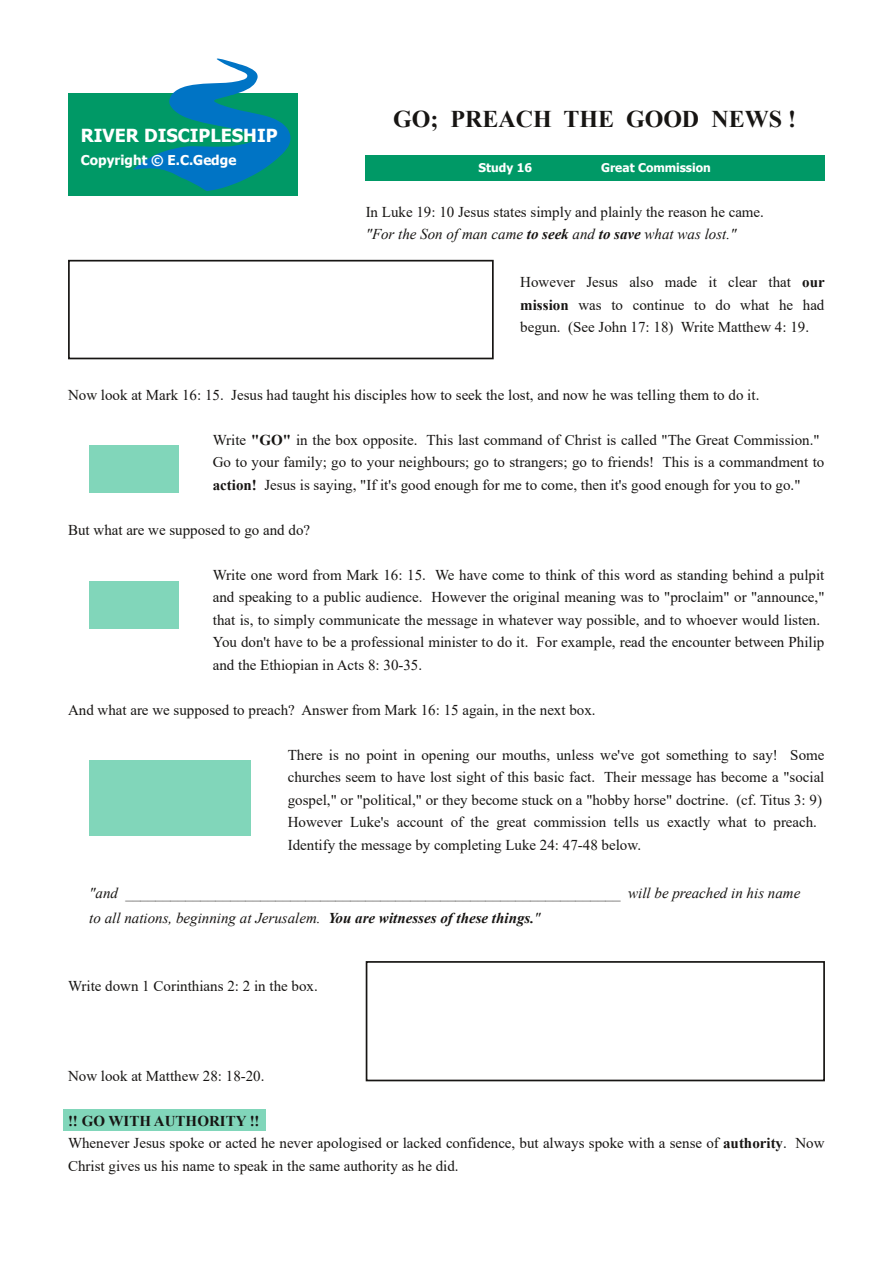
<style>
.page{position:relative;width:893px;height:1263px;background:#fff}
.page>*{position:absolute;margin:0;border:0;box-sizing:border-box;transform-origin:0 0}
.t1{font:700 24px "Times New Roman";letter-spacing:.005em;color:#171513}
.t2{font:700 18px "Tahoma";color:#fff}
.t3{font:15px/22.5px "Times New Roman";color:#171513}
.t4{font:italic 15px/25.5px "Times New Roman";color:#171513}
.t5{font:700 13.5px "Tahoma";letter-spacing:.005em;color:#fff}
.t6{font:700 12px "Tahoma";color:#fff}
.s1{font-style:italic}
.s2{font-weight:700;font-style:italic}
.s3{font-weight:700}
</style>
<div class="page">
<div style="left:366px;top:155px;width:459px;height:25px;background:#096"></div>
<div style="left:68px;top:94px;width:230px;height:102px;background:#096"></div>
<svg style="left:133px;top:59px;width:157px;height:132px"></svg>
<div style="left:64px;top:1110px;width:202px;height:21px;background:#81d6ba"></div>
<div style="left:89px;top:445px;width:90px;height:47px;background:#81d6ba"></div>
<div style="left:68px;top:260px;width:426px;height:99px;border:2px solid #171513"></div>
<div style="left:89px;top:581px;width:90px;height:48px;background:#81d6ba"></div>
<div style="left:89px;top:760px;width:161px;height:75px;background:#81d6ba"></div>
<div style="left:366px;top:961px;width:459px;height:120px;border:2px solid #171513"></div>
<p class="t2" style="left:81px;top:124px;width:198px">RIVER DISCIPLESHIP</p>
<p class="t5" style="left:81px;top:151px;width:157px">Copyright © E.C.Gedge</p>
<h1 class="t1" style="left:393px;top:105px;width:404px">GO; PREACH THE GOOD NEWS !</h1>
<p class="t6" style="left:479px;top:160px;width:55px">Study 16</p>
<p class="t6" style="left:601px;top:160px;width:111px">Great Commission</p>
<p class="t3" style="left:366px;top:201px;width:400px">In Luke 19: 10 Jesus states simply and plainly the reason he came. <span class="s1">"For the Son of man came</span> <span class="s2">to seek</span> <span class="s1">and</span> <span class="s2">to save</span> <span class="s1">what was lost."</span></p>
<p class="t3" style="left:520px;top:271px;width:306px;text-align:justify">However Jesus also made it clear that <span class="s3">our mission</span> was to continue to do what he had begun. (See John 17: 18) Write Matthew 4: 19.</p>
<p class="t3" style="left:68px;top:383px;width:693px">Now look at Mark 16: 15. Jesus had taught his disciples how to seek the lost, and now he was telling them to do it.</p>
<p class="t3" style="left:213px;top:428px;width:613px">Write <span class="s3">"GO"</span> in the box opposite. This last command of Christ is called "The Great Commission."<br>Go to your family; go to your neighbours; go to strangers; go to friends! This is a commandment to <span class="s3">action!</span> Jesus is saying, "If it's good enough for me to come, then it's good enough for you to go."</p>
<p class="t3" style="left:68px;top:518px;width:244px">But what are we supposed to go and do?</p>
<p class="t3" style="left:213px;top:563px;width:613px">Write one word from Mark 16: 15. We have come to think of this word as standing behind a pulpit and speaking to a public audience. However the original meaning was to "proclaim" or "announce," that is, to simply communicate the message in whatever way possible, and to whoever would listen.<br>You don't have to be a professional minister to do it. For example, read the encounter between Philip and the Ethiopian in Acts 8: 30-35.</p>
<p class="t3" style="left:68px;top:698px;width:529px">And what are we supposed to preach? Answer from Mark 16: 15 again, in the next box.</p>
<p class="t3" style="left:288px;top:743px;width:538px">There is no point in opening our mouths, unless we've got something to say! Some churches seem to have lost sight of this basic fact. Their message has become a "social gospel," or "political," or they become stuck on a "hobby horse" doctrine. (cf. Titus 3: 9)<br>However Luke's account of the great commission tells us exactly what to preach.<br>Identify the message by completing Luke 24: 47-48 below.</p>
<p class="t4" style="left:89px;top:880px;width:713px">"and __________________________________________________________________ will be preached in his name to all nations, beginning at Jerusalem. <span class="s3">You are witnesses of these things.</span>"</p>
<p class="t3" style="left:68px;top:974px;width:251px">Write down 1 Corinthians 2: 2 in the box.</p>
<p class="t3" style="left:68px;top:1064px;width:198px">Now look at Matthew 28: 18-20.</p>
<p class="t3" style="left:68px;top:1109px;width:758px"><span class="s3">!! GO WITH AUTHORITY !!<br></span>Whenever Jesus spoke or acted he never apologised or lacked confidence, but always spoke with a sense of <span class="s3">authority</span>. Now<br>Christ gives us his name to speak in the same authority as he did.</p>
</div>
